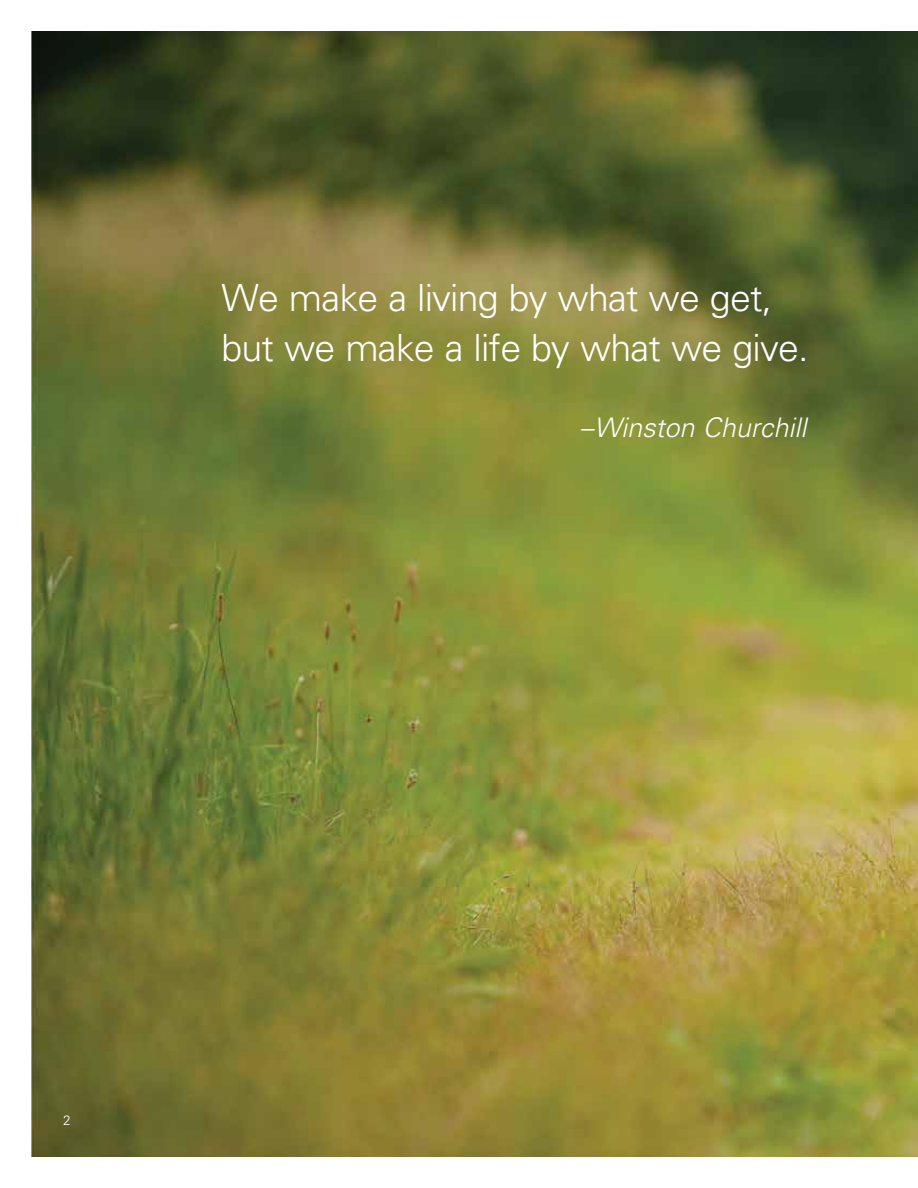
<style>
.page{position:relative;width:918px;height:1188px;background:#fff}
.page>*{position:absolute;margin:0;border:0;box-sizing:border-box;transform-origin:0 0}
.t1{font:300 37.5px/50.2px "Univers LT Std";letter-spacing:-.02em;color:#fff}
.t2{font:italic 300 27px "Univers LT Std";color:#fff}
.t3{font:300 13.5px "Univers LT Std";color:#fff}
</style>
<div class="page">
<img style="left:32px;top:32px;width:886px;height:1124px">
<p class="t1" style="left:221px;top:272px;width:589px">We make a living by what we get, but we make a life by what we give.</p>
<p class="t2" style="left:580px;top:412px;width:228px">–Winston Churchill</p>
<p class="t3" style="left:63px;top:1112px;width:9px">2</p>
</div>
